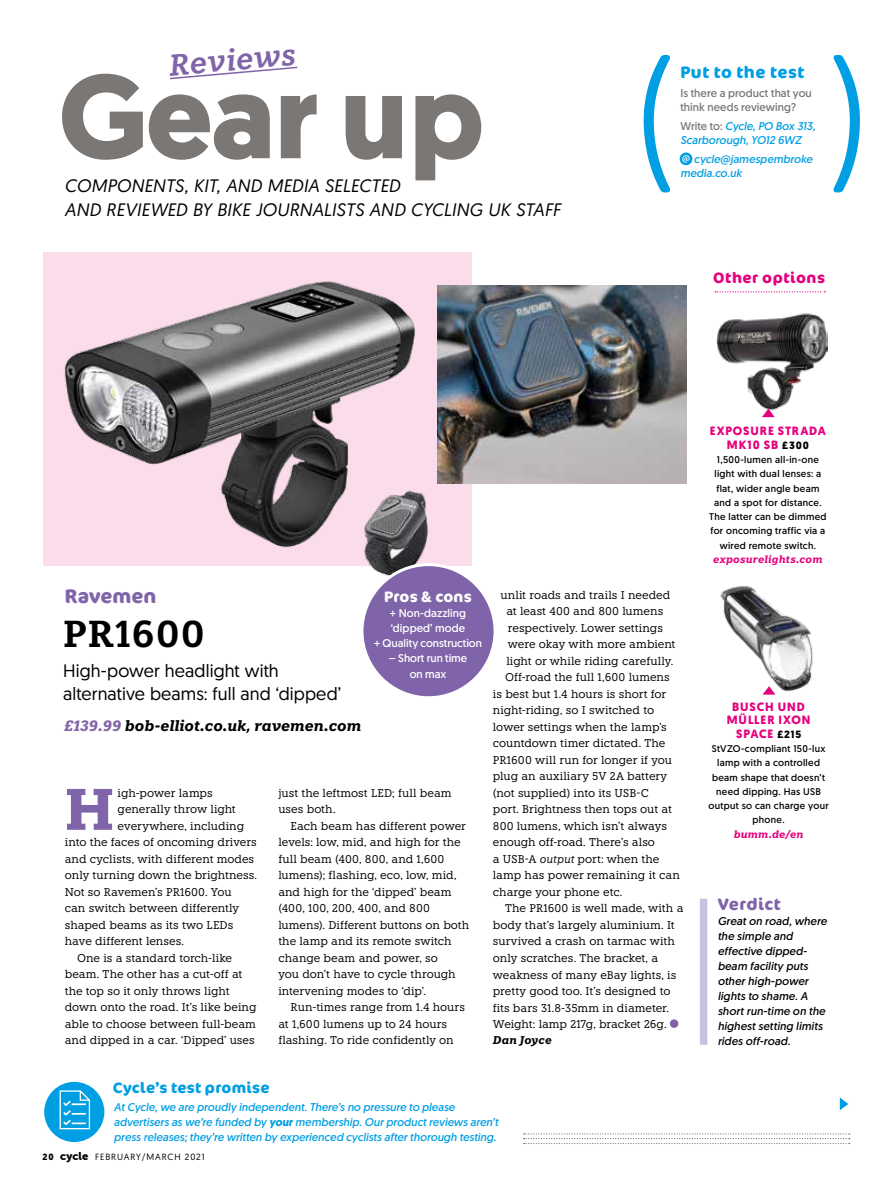
<style>
.page{position:relative;width:893px;height:1191px;background:#fff}
.page>*{position:absolute;margin:0;border:0;box-sizing:border-box;transform-origin:0 0}
.t1{font:166.5px "Museo Sans Rounded 300";color:#009fe3;scale:.96 1}
.t2{font:700 118.5px "Geomanist";color:#7b7775}
.t3{font:700 58.35px "Knile";color:#8064a9}
.t4{font:600 37.5px "Knile";letter-spacing:.03em;color:#000}
.t5{font:italic 600 30px "Knile";color:#8064a9}
.t6{font:700 19.5px "Cocon Pro";letter-spacing:.005em;color:#8064a9}
.t7{font:italic 18px/24px "Geomanist";letter-spacing:.01em;color:#000}
.t8{font:18px "Geomanist";letter-spacing:.005em;color:#000}
.t9{font:700 16.5px "Cocon Pro";letter-spacing:.03em;color:#009fe3}
.t10{font:700 16.5px "Cocon Pro";letter-spacing:.03em;color:#8064a9}
.t11{font:italic 700 15px "Knile";color:#000}
.t12{font:700 15px "Cocon Pro";letter-spacing:.015em;color:#009fe3}
.t13{font:700 15px "Cocon Pro";letter-spacing:.035em;color:#e6007d}
.t14{font:700 15px "Cocon Pro";letter-spacing:.015em;color:#fff}
.t15{font:700 12px/13.5px "Geomanist";letter-spacing:.075em;color:#e6007d;text-align:center}
.t16{font:11.25px/16.5px "Knile";letter-spacing:-.005em;color:#000}
.t17{font:italic 11.25px/14.2px "Geomanist";letter-spacing:.005em;color:#009fe3}
.t18{font:italic 11.25px/15px "Geomanist";letter-spacing:.015em;color:#000}
.t19{font:11.25px/15px "Geomanist";color:#fff;text-align:center}
.t20{font:11.25px/14.2px "Geomanist";letter-spacing:.005em;color:#7b7775}
.t21{font:italic 700 11.25px "Knile";letter-spacing:.015em;color:#000}
.t22{font:italic 700 10.5px "Knile";letter-spacing:.015em;color:#e6007d}
.t23{font:9.75px/14.2px "Geomanist";letter-spacing:.03em;color:#000;text-align:center}
.t24{font:9px "Geomanist";letter-spacing:.1em;color:#000}
.s1{font-style:normal;color:#7b7775}
.s2{font-size:10.5px;color:#000}
.s3{color:#8064a9}
.s4{font-style:italic}
.s5{font-weight:700}
.s6{font-family:"Museo Sans Rounded 900";font-size:11.25px}
</style>
<div class="page">
<img style="left:717px;top:313px;width:110px;height:97px">
<div style="left:43px;top:252px;width:429px;height:314px;background:#fadceb"></div>
<img style="left:64px;top:281px;width:378px;height:295px">
<svg style="left:524px;top:1133px;width:326px;height:11px"></svg>
<svg style="left:170px;top:66px;width:128px;height:14px"></svg>
<svg style="left:715px;top:291px;width:110px;height:1px"></svg>
<svg style="left:43px;top:1081px;width:62px;height:62px;background:#13a6e5"></svg>
<div style="left:42px;top:1080px;width:64px;height:63px;border:2px solid #fff;border-radius:50%"></div>
<svg style="left:60px;top:1090px;width:30px;height:39px"></svg>
<img style="left:438px;top:285px;width:248px;height:198px">
<div style="left:362px;top:564px;width:133px;height:133px;background:#8064a9;border-radius:50%"></div>
<div style="left:360px;top:563px;width:137px;height:136px;border:3px solid #fff;border-radius:50%"></div>
<img style="left:720px;top:586px;width:93px;height:109px">
<svg style="left:680px;top:152px;width:12px;height:13px"></svg>
<svg style="left:682px;top:155px;width:8px;height:7px"></svg>
<div style="left:670px;top:1019px;width:8px;height:9px;background:#8064a9;border-radius:50%"></div>
<svg style="left:763px;top:686px;width:12px;height:8px"></svg>
<svg style="left:762px;top:408px;width:13px;height:9px"></svg>
<svg style="left:840px;top:1097px;width:8px;height:13px"></svg>
<div style="left:700px;top:898px;width:7px;height:146px;background:#cac0e0"></div>
<h3 class="t5" style="left:167px;top:47px;width:129px;rotate:-5deg">Reviews</h3>
<h1 class="t1" style="left:635px;top:30px;width:46px">(</h1>
<h2 class="t2" style="left:59px;top:38px;width:427px">Gear up</h2>
<h3 class="t7" style="left:65px;top:173px;width:498px">COMPONENTS, KIT, AND MEDIA SELECTED<br>AND REVIEWED BY BIKE JOURNALISTS AND CYCLING UK STAFF</h3>
<h3 class="t9" style="left:680px;top:61px;width:125px">Put to the test</h3>
<p class="t20" style="left:680px;top:86px;width:133px">Is there a product that you think needs reviewing?</p>
<p class="t17" style="left:680px;top:118px;width:136px"><span class="s1">Write to:</span> Cycle, PO Box 313,<br>Scarborough, YO12 6WZ</p>
<p class="t17" style="left:680px;top:151px;width:134px;text-indent:14px">cycle@jamespembroke media.co.uk</p>
<h3 class="t13" style="left:713px;top:267px;width:114px">Other options</h3>
<p class="t15" style="left:710px;top:424px;width:118px">EXPOSURE STRADA<br>MK10 SB <span class="s2">£300</span></p>
<p class="t23" style="left:709px;top:452px;width:119px">1,500-lumen all-in-one light with dual lenses: a flat, wider angle beam and a spot for distance.<br>The latter can be dimmed for oncoming traffic via a wired remote switch.</p>
<p class="t22" style="left:713px;top:552px;width:111px">exposurelights.com</p>
<h3 class="t6" style="left:65px;top:582px;width:93px">Ravemen</h3>
<h3 class="t14" style="left:384px;top:586px;width:89px">Pros &amp; cons</h3>
<p class="t19" style="left:374px;top:605px;width:109px">+ Non-dazzling ‘dipped’ mode<br>+ Quality construction</p>
<p class="t19" style="left:389px;top:650px;width:80px">– Short run time</p>
<h3 class="t4" style="left:63px;top:610px;width:143px">PR1600</h3>
<h3 class="t8" style="left:63px;top:659px;width:217px">High-power headlight with</h3>
<p class="t19" style="left:410px;top:666px;width:38px">on max</p>
<h3 class="t8" style="left:63px;top:681px;width:280px">alternative beams: full and ‘dipped’</h3>
<h3 class="t11" style="left:64px;top:716px;width:299px"><span class="s3">£139.99</span> bob-elliot.co.uk, ravemen.com</h3>
<h3 class="t3" style="left:65px;top:772px;width:51px">H</h3>
<p class="t16" style="left:118px;top:784px;width:97px">igh-power lamps</p>
<p class="t16" style="left:118px;top:801px;width:120px">generally throw light</p>
<p class="t16" style="left:118px;top:817px;width:128px">everywhere, including</p>
<p class="t16" style="left:65px;top:834px;width:194px">into the faces of oncoming drivers</p>
<p class="t16" style="left:65px;top:850px;width:191px">and cyclists, with different modes</p>
<p class="t16" style="left:65px;top:867px;width:194px">only turning down the brightness.</p>
<p class="t16" style="left:65px;top:883px;width:169px">Not so Ravemen’s PR1600. You</p>
<p class="t16" style="left:65px;top:900px;width:176px">can switch between differently</p>
<p class="t16" style="left:65px;top:916px;width:170px">shaped beams as its two LEDs</p>
<p class="t16" style="left:65px;top:933px;width:121px">have different lenses.</p>
<p class="t16" style="left:77px;top:949px;width:157px">One is a standard torch-like</p>
<p class="t16" style="left:65px;top:966px;width:179px">beam. The other has a cut-off at</p>
<p class="t16" style="left:65px;top:982px;width:166px">the top so it only throws light</p>
<p class="t16" style="left:65px;top:999px;width:193px">down onto the road. It’s like being</p>
<p class="t16" style="left:65px;top:1015px;width:193px">able to choose between full-beam</p>
<p class="t16" style="left:65px;top:1032px;width:192px">and dipped in a car. ‘Dipped’ uses</p>
<p class="t16" style="left:278px;top:784px;width:175px">just the leftmost LED; full beam uses both.</p>
<p class="t16" style="left:278px;top:817px;width:193px;text-indent:12px">Each beam has different power levels: low, mid, and high for the full beam (400, 800, and 1,600 lumens); flashing, eco, low, mid, and high for the ‘dipped’ beam (400, 100, 200, 400, and 800 lumens). Different buttons on both the lamp and its remote switch change beam and power, so<br>you don’t have to cycle through intervening modes to ‘dip’.</p>
<p class="t16" style="left:278px;top:999px;width:188px;text-indent:12px">Run-times range from 1.4 hours at 1,600 lumens up to 24 hours flashing. To ride confidently on</p>
<p class="t16" style="left:500px;top:586px;width:171px">unlit roads and trails I needed</p>
<p class="t16" style="left:506px;top:603px;width:158px">at least 400 and 800 lumens</p>
<p class="t16" style="left:508px;top:619px;width:157px">respectively. Lower settings</p>
<p class="t16" style="left:508px;top:636px;width:169px">were okay with more ambient</p>
<p class="t16" style="left:506px;top:652px;width:168px">light or while riding carefully.</p>
<p class="t16" style="left:505px;top:669px;width:166px">Off-road the full 1,600 lumens</p>
<p class="t16" style="left:493px;top:685px;width:175px">is best but 1.4 hours is short for</p>
<p class="t16" style="left:493px;top:702px;width:163px">night-riding, so I switched to</p>
<p class="t16" style="left:493px;top:718px;width:176px">lower settings when the lamp’s</p>
<p class="t16" style="left:493px;top:735px;width:174px">countdown timer dictated. The</p>
<p class="t16" style="left:493px;top:751px;width:181px">PR1600 will run for longer if you</p>
<p class="t16" style="left:493px;top:768px;width:176px">plug an auxiliary 5V 2A battery</p>
<p class="t16" style="left:493px;top:784px;width:157px">(not supplied) into its USB-C</p>
<p class="t16" style="left:493px;top:801px;width:181px">port. Brightness then tops out at</p>
<p class="t16" style="left:493px;top:817px;width:176px">800 lumens, which isn’t always</p>
<p class="t16" style="left:493px;top:834px;width:164px">enough off-road. There’s also</p>
<p class="t16" style="left:493px;top:850px;width:168px">a USB-A <span class="s4">output</span> port: when the</p>
<p class="t16" style="left:493px;top:867px;width:189px">lamp has power remaining it can</p>
<p class="t16" style="left:493px;top:883px;width:131px">charge your phone etc.</p>
<p class="t16" style="left:505px;top:900px;width:180px">The PR1600 is well made, with a</p>
<p class="t16" style="left:493px;top:916px;width:183px">body that’s largely aluminium. It</p>
<p class="t16" style="left:493px;top:933px;width:184px">survived a crash on tarmac with</p>
<p class="t16" style="left:493px;top:949px;width:167px">only scratches. The bracket, a</p>
<p class="t16" style="left:493px;top:966px;width:185px">weakness of many eBay lights, is</p>
<p class="t16" style="left:493px;top:982px;width:179px">pretty good too. It’s designed to</p>
<p class="t16" style="left:493px;top:999px;width:178px">fits bars 31.8-35mm in diameter.</p>
<p class="t16" style="left:493px;top:1015px;width:175px">Weight: lamp 217g, bracket 26g.</p>
<p class="t21" style="left:493px;top:1033px;width:60px">Dan Joyce</p>
<h3 class="t12" style="left:113px;top:1077px;width:158px">Cycle’s test promise</h3>
<p class="t17" style="left:114px;top:1099px;width:386px;line-height:15px">At Cycle, we are proudly independent. There’s no pressure to please advertisers as we’re funded by <span class="s5">your</span> membership. Our product reviews aren’t press releases; they’re written by experienced cyclists after thorough testing.</p>
<p class="t24" style="left:43px;top:1150px;width:164px"><span class="s5">20</span> <span class="s6">cycle</span> FEBRUARY/MARCH 2021</p>
<p class="t15" style="left:727px;top:700px;width:85px">BUSCH UND<br>MÜLLER IXON<br>SPACE <span class="s2">£215</span></p>
<p class="t23" style="left:708px;top:741px;width:122px">StVZO-compliant 150-lux lamp with a controlled beam shape that doesn’t need dipping. Has USB output so can charge your phone.</p>
<p class="t22" style="left:734px;top:827px;width:71px">bumm.de/en</p>
<h3 class="t10" style="left:718px;top:893px;width:65px">Verdict</h3>
<p class="t18" style="left:718px;top:913px;width:111px">Great on road, where the simple and effective dipped&shy;beam facility puts other high-power lights to shame. A short run-time on the highest setting limits rides off-road.</p>
</div>
